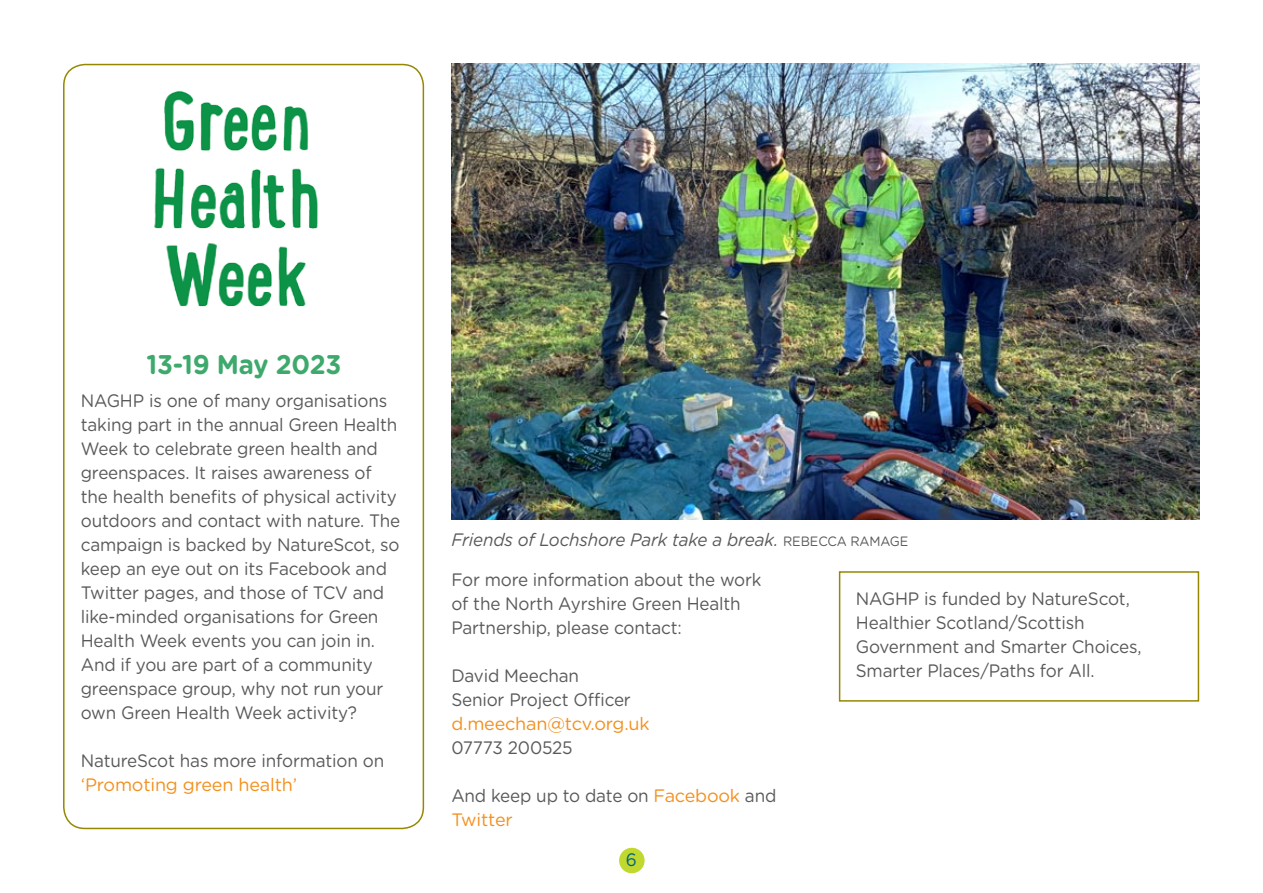
<style>
.page{position:relative;width:1263px;height:893px;background:#fff}
.page>*{position:absolute;margin:0;border:0;box-sizing:border-box;transform-origin:0 0}
.t1{font:700 27px "Gotham Rounded";letter-spacing:-.01em;color:#3da96c;scale:.95 1}
.t2{font:18px/24px "Gotham Rounded";letter-spacing:-.01em;color:#58595b;scale:.95 1}
.t3{font:italic 18px "Gotham Rounded";letter-spacing:-.01em;color:#58595b;scale:.95 1}
.t4{font:18px "Gotham Rounded";letter-spacing:-.01em;color:#f3901d}
.t5{font:18px "Gotham Rounded";color:#00647f;scale:.95 1}
.t6{font:13.5px "Gotham Rounded";color:#58595b;scale:.95 1}
.s1{font-style:normal;font-size:13.5px}
.s2{color:#f3901d}
</style>
<div class="page">
<div style="left:619px;top:848px;width:26px;height:25px;background:#c1d82f;border-radius:50%"></div>
<img style="left:451px;top:64px;width:748px;height:455px">
<img style="left:154px;top:90px;width:164px;height:217px">
<div style="left:63px;top:64px;width:361px;height:765px;border:2px solid #958800;border-radius:21px"></div>
<div style="left:839px;top:571px;width:360px;height:131px;border:2px solid #958800"></div>
<h1 class="t1" style="left:146px;top:345px;width:207px">13-19 May 2023</h1>
<p class="t2" style="left:81px;top:388px;width:338px">NAGHP is one of many organisations taking part in the annual Green Health Week to celebrate green health and greenspaces. It raises awareness of the health benefits of physical activity outdoors and contact with nature. The campaign is backed by NatureScot, so keep an eye out on its Facebook and Twitter pages, and those of TCV and like-minded organisations for Green Health Week events you can join in.<br>And if you are part of a community greenspace group, why not run your own Green Health Week activity?</p>
<p class="t2" style="left:81px;top:747px;width:321px">NatureScot has more information on</p>
<p class="t4" style="left:81px;top:772px;width:218px">‘Promoting green health’</p>
<p class="t3" style="left:451px;top:527px;width:442px">Friends of Lochshore Park take a break. <span class="s1">RE BE CCA RAMA</span></p>
<p class="t6" style="left:890px;top:532px;width:19px">GE</p>
<p class="t2" style="left:451px;top:567px;width:328px">For more information about the work of the North Ayrshire Green Health<br>Partnership, please contact:</p>
<p class="t2" style="left:451px;top:663px;width:190px">David Meechan<br>Senior Project Officer</p>
<p class="t4" style="left:451px;top:712px;width:200px">d.meechan@tcv.org.uk</p>
<p class="t2" style="left:451px;top:735px;width:129px">07773 200525</p>
<p class="t2" style="left:451px;top:783px;width:344px">And keep up to date on <span class="s2">Facebook</span> and<br><span class="s2">Twitter</span></p>
<p class="t5" style="left:626px;top:847px;width:13px">6</p>
<p class="t2" style="left:856px;top:586px;width:302px">NAGHP is funded by NatureScot,<br>Healthier Scotland/Scottish<br>Government and Smarter Choices,<br>Smarter Places/Paths for All.</p>
</div>
